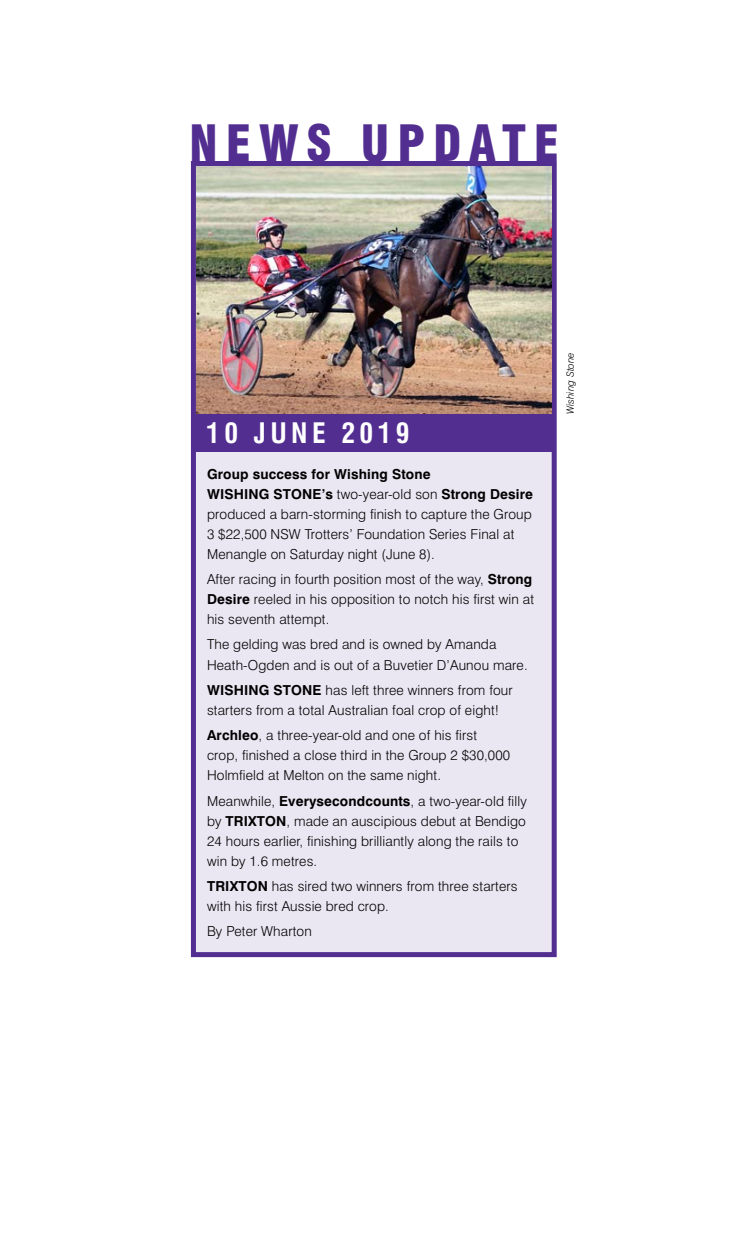
<style>
.page{position:relative;width:745px;height:1241px;background:#fff}
.page>*{position:absolute;margin:0;border:0;box-sizing:border-box;transform-origin:0 0}
.t1{font:900 condensed 48.75px "Swiss 721 BT";letter-spacing:.16em;color:#522e91}
.t2{font:700 condensed 27.5px "Swiss 721 BT";letter-spacing:.16em;color:#fff}
.t3{font:300 13.75px/20px "Swiss 721 BT";letter-spacing:.01em;color:#000}
.t4{font:italic 300 10px "Swiss 721 BT";color:#000}
.s1{font-weight:700}
</style>
<div class="page">
<div style="left:191px;top:161px;width:365px;height:795px;background:#eae6f2;border:5px solid #522e91"></div>
<div style="left:194px;top:413px;width:359px;height:39px;background:#522e91"></div>
<img style="left:196px;top:167px;width:355px;height:246px">
<h1 class="t1" style="left:189px;top:114px;width:371px">NEWS UPDATE</h1>
<h2 class="t2" style="left:206px;top:416px;width:205px">10 JUNE 2019</h2>
<p class="t3" style="left:207px;top:463px;width:327px"><span class="s1">Group success for Wishing Stone<br>WISHING STONE’s</span> two-year-old son <span class="s1">Strong Desire </span>produced a barn-storming finish to capture the Group 3 $22,500 NSW Trotters’ Foundation Series Final at Menangle on Saturday night (June 8).</p>
<p class="t3" style="left:207px;top:569px;width:328px">After racing in fourth position most of the way, <span class="s1">Strong<br>Desire</span> reeled in his opposition to notch his first win at his seventh attempt.</p>
<p class="t3" style="left:207px;top:634px;width:322px">The gelding was bred and is owned by Amanda<br>Heath-Ogden and is out of a Buvetier D’Aunou mare.</p>
<p class="t3" style="left:207px;top:679px;width:307px"><span class="s1">WISHING STONE</span> has left three winners from four starters from a total Australian foal crop of eight!</p>
<p class="t3" style="left:207px;top:725px;width:304px"><span class="s1">Archleo</span>, a three-year-old and one of his first crop, finished a close third in the Group 2 $30,000<br>Holmfield at Melton on the same night.</p>
<p class="t3" style="left:207px;top:790px;width:321px">Meanwhile, <span class="s1">Everysecondcounts</span>, a two-year-old filly by <span class="s1">TRIXTON</span>, made an auscipious debut at Bendigo 24 hours earlier, finishing brilliantly along the rails to win by 1.6 metres.</p>
<p class="t3" style="left:207px;top:875px;width:312px"><span class="s1">TRIXTON</span> has sired two winners from three starters with his first Aussie bred crop.</p>
<p class="t3" style="left:207px;top:921px;width:106px">By Peter Wharton</p>
<p class="t4" style="left:564px;top:414px;width:64px;rotate:-90deg">Wishing Stone</p>
</div>
